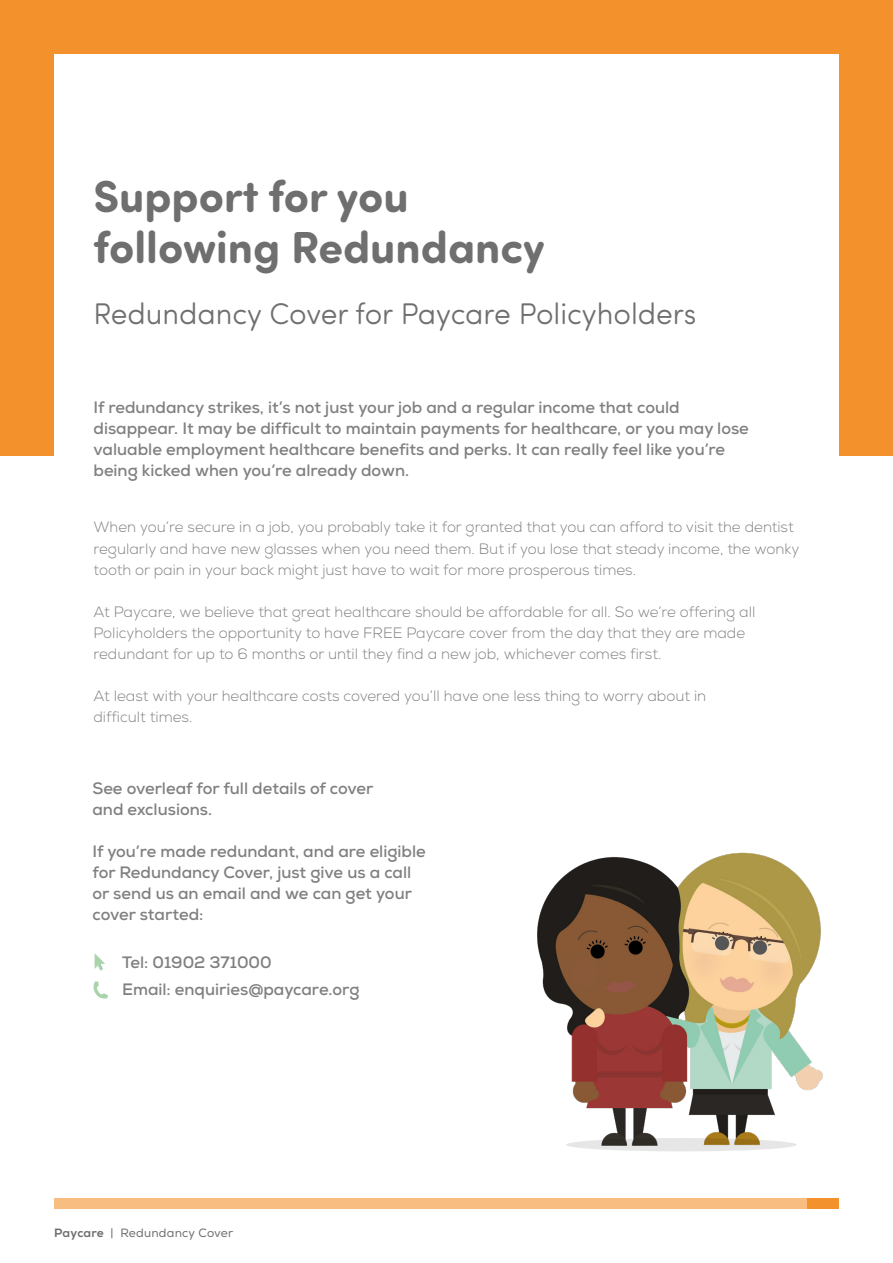
<style>
.page{position:relative;width:893px;height:1263px;background:#fff}
.page>*{position:absolute;margin:0;border:0;box-sizing:border-box;transform-origin:0 0}
.t1{font:700 45px/51px "Sofia Pro Soft";color:#706f6f}
.t2{font:300 30px "Sofia Pro Soft";color:#706f6f}
.t3{font:700 16.5px/21px "Nexa";color:#818080}
.t4{font:300 15px/21px "Nexa";color:#818080}
.t5{font:12px "Nexa";letter-spacing:.02em;color:#706f6f}
.s1{font-weight:800}
</style>
<div class="page">
<div style="left:0;top:0;width:893px;height:456px;background:#f3912d"></div>
<div style="left:54px;top:54px;width:785px;height:1139px;background:#fff"></div>
<div style="left:54px;top:1198px;width:753px;height:11px;background:#f7bd81"></div>
<div style="left:807px;top:1198px;width:32px;height:11px;background:#f3912d"></div>
<svg style="left:93px;top:981px;width:15px;height:18px"></svg>
<svg style="left:95px;top:954px;width:10px;height:16px"></svg>
<img style="left:537px;top:852px;width:286px;height:300px">
<svg style="left:566px;top:1138px;width:231px;height:13px;background:#c1bbaf"></svg>
<h1 class="t1" style="left:94px;top:168px;width:453px">Support for you following Redundancy</h1>
<h2 class="t2" style="left:94px;top:294px;width:604px">Redundancy Cover for Paycare Policyholders</h2>
<p class="t3" style="left:94px;top:397px;width:657px">If redundancy strikes, it’s not just your job and a regular income that could disappear. It may be difficult to maintain payments for healthcare, or you may lose valuable employment healthcare benefits and perks. It can really feel like you’re being kicked when you’re already down.</p>
<p class="t4" style="left:93px;top:517px;width:708px">When you’re secure in a job, you probably take it for granted that you can afford to visit the dentist regularly and have new glasses when you need them. But if you lose that steady income, the wonky tooth or pain in your back might just have to wait for more prosperous times.</p>
<p class="t4" style="left:93px;top:601px;width:663px">At Paycare, we believe that great healthcare should be affordable for all. So we’re offering all<br>Policyholders the opportunity to have FREE Paycare cover from the day that they are made redundant for up to 6 months or until they find a new job, whichever comes first.</p>
<p class="t4" style="left:93px;top:685px;width:614px">At least with your healthcare costs covered you’ll have one less thing to worry about in difficult times.</p>
<p class="t3" style="left:92px;top:778px;width:282px">See overleaf for full details of cover and exclusions.</p>
<p class="t3" style="left:92px;top:841px;width:335px">If you’re made redundant, and are eligible for Redundancy Cover, just give us a call or send us an email and we can get your cover started:</p>
<p class="t3" style="left:122px;top:949px;width:239px;line-height:27px">Tel: 01902 371000<br>Email: enquiries@paycare.org</p>
<p class="t5" style="left:54px;top:1226px;width:181px"><span class="s1">Paycare</span> | Redundancy Cover</p>
</div>
